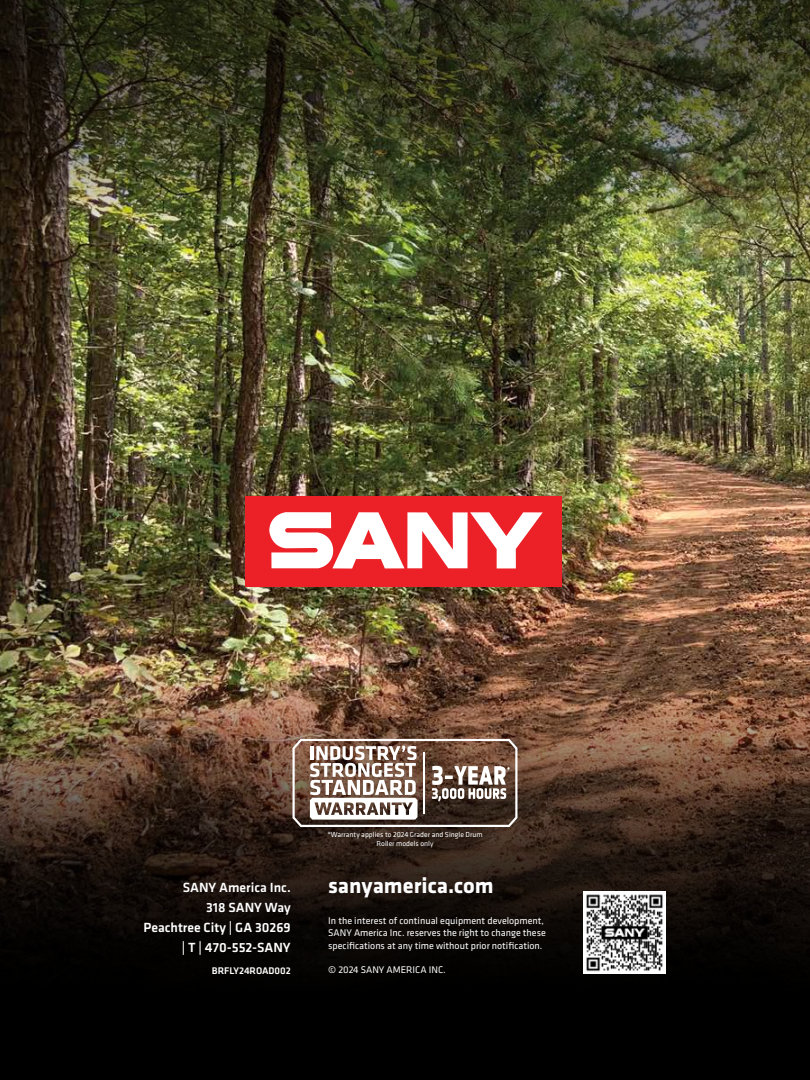
<style>
.page{position:relative;width:810px;height:1080px;background:#fff}
.page>*{position:absolute;margin:0;border:0;box-sizing:border-box;transform-origin:0 0}
.t1{font:700 22.5px "Klavika";color:#fff}
.t2{font:500 13.75px/20px "Klavika";color:#fff;text-align:right}
.t3{font:10px/12.5px "Klavika";color:#fff}
.t4{font:500 10px "Klavika";color:#fff}
.t5{font:7.5px/9px "Klavika";color:#fff;text-align:center}
</style>
<div class="page">
<img style="left:0;top:248px;width:810px;height:395px">
<svg style="left:0;top:643px;width:810px;height:437px;background:#33241a"></svg>
<img style="left:0;top:0;width:810px;height:248px">
<div style="left:245px;top:496px;width:317px;height:90px;background:#ec2127"></div>
<svg style="left:269px;top:512px;width:274px;height:57px"></svg>
<img style="left:583px;top:891px;width:83px;height:83px">
<svg style="left:292px;top:739px;width:225px;height:88px"></svg>
<h2 class="t2" style="left:143px;top:877px;width:149px">SANY America Inc.<br>318 SANY Way<br>Peachtree City | GA 30269 | T | 470-552-SANY</h2>
<p class="t4" style="left:212px;top:965px;width:80px">BRFLY24ROAD002</p>
<p class="t5" style="left:327px;top:830px;width:157px">*Warranty applies to 2024 Grader and Single Drum<br>Roller models only</p>
<h1 class="t1" style="left:328px;top:874px;width:167px">sanyamerica.com</h1>
<p class="t3" style="left:328px;top:914px;width:219px">In the interest of continual equipment development,<br>SANY America Inc. reserves the right to change these specifications at any time without prior notification.</p>
<p class="t3" style="left:328px;top:963px;width:119px">© 2024 SANY AMERICA INC.</p>
</div>
